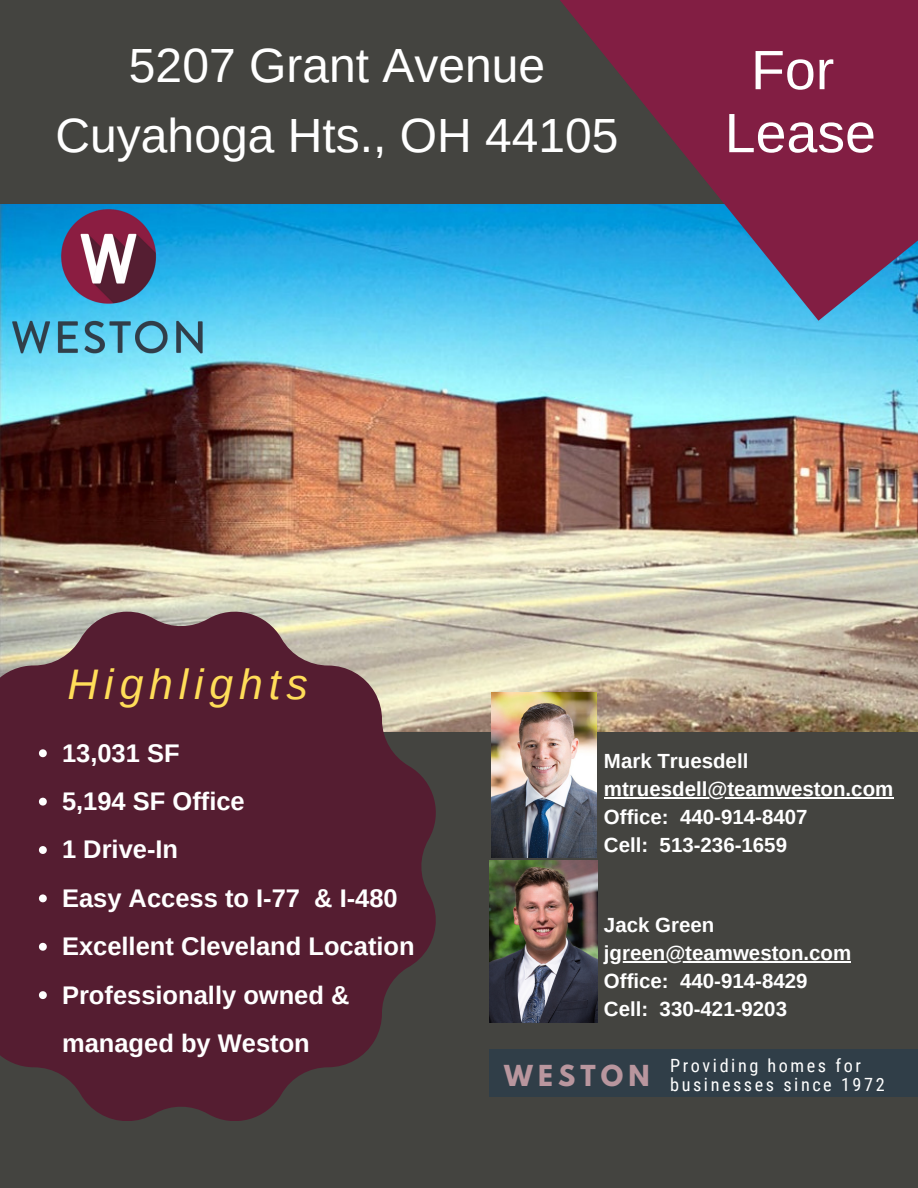
<style>
.page{position:relative;width:918px;height:1188px;background:#fff}
.page>*{position:absolute;margin:0;border:0;box-sizing:border-box;transform-origin:0 0}
.t1{font:55.5px "Arimo";color:#fff}
.t2{font:48px "Arimo";color:#fff}
.t3{font:italic 42.75px "Arimo";letter-spacing:.135em;color:#ffde59}
.t4{font:700 25.65px "League Spartan";letter-spacing:.2em;color:#b9969e}
.t5{font:700 25.5px/48.3px "Arimo";color:#fff}
.t6{font:700 20.55px "Arimo";color:#fff}
.t7{font:18.15px/18.6px "Roboto Condensed";letter-spacing:.14em;color:#fff}
</style>
<div class="page">
<img style="left:0;top:203px;width:918px;height:530px">
<div style="left:0;top:0;width:918px;height:203px;background:#444440"></div>
<svg style="left:502px;top:0;width:416px;height:321px;fill:#821e43"></svg>
<div style="left:0;top:733px;width:918px;height:455px;background:#444440"></div>
<svg style="left:0;top:612px;width:436px;height:509px;background:#5c2e3c"></svg>
<img style="left:491px;top:692px;width:106px;height:166px">
<img style="left:489px;top:860px;width:108px;height:162px">
<img style="left:7px;top:203px;width:202px;height:157px">
<hr style="left:604px;top:797px;width:289px;height:1px;background:#fff">
<hr style="left:610px;top:961px;width:241px;height:1px;background:#fff">
<svg style="left:39px;top:749px;width:8px;height:8px"></svg>
<svg style="left:39px;top:798px;width:8px;height:8px"></svg>
<svg style="left:39px;top:846px;width:8px;height:8px"></svg>
<svg style="left:39px;top:894px;width:8px;height:8px"></svg>
<svg style="left:39px;top:943px;width:8px;height:8px"></svg>
<svg style="left:39px;top:991px;width:8px;height:8px"></svg>
<div style="left:489px;top:1049px;width:428px;height:47px;background:#303e48"></div>
<p class="t2" style="left:129px;top:39px;width:418px">5207 Grant Avenue</p>
<p class="t2" style="left:56px;top:108px;width:564px">Cuyahoga Hts., OH 44105</p>
<p class="t1" style="left:751px;top:39px;width:85px">For</p>
<p class="t1" style="left:725px;top:102px;width:153px">Lease</p>
<p class="t3" style="left:68px;top:660px;width:242px">Highlights</p>
<p class="t5" style="left:62px;top:729px;width:119px">13,031 SF</p>
<p class="t5" style="left:62px;top:777px;width:184px">5,194 SF Office</p>
<p class="t5" style="left:62px;top:825px;width:118px">1 Drive-In</p>
<p class="t5" style="left:62px;top:874px;width:337px">Easy Access to I-77 &amp; I-480</p>
<p class="t5" style="left:62px;top:922px;width:354px">Excellent Cleveland Location</p>
<p class="t5" style="left:62px;top:971px;width:289px">Professionally owned &amp; managed by Weston</p>
<p class="t6" style="left:604px;top:749px;width:146px">Mark Truesdell</p>
<p class="t6" style="left:604px;top:777px;width:291px">mtruesdell@teamweston.com</p>
<p class="t6" style="left:604px;top:806px;width:205px">Office: 440-914-8407</p>
<p class="t6" style="left:604px;top:834px;width:185px">Cell: 513-236-1659</p>
<p class="t6" style="left:604px;top:913px;width:112px">Jack Green</p>
<p class="t6" style="left:604px;top:941px;width:249px">jgreen@teamweston.com</p>
<p class="t6" style="left:604px;top:970px;width:205px">Office: 440-914-8429</p>
<p class="t6" style="left:604px;top:998px;width:185px">Cell: 330-421-9203</p>
<p class="t4" style="left:504px;top:1063px;width:147px">WESTON</p>
<p class="t7" style="left:670px;top:1057px;width:216px">Providing homes for businesses since 1972</p>
</div>
